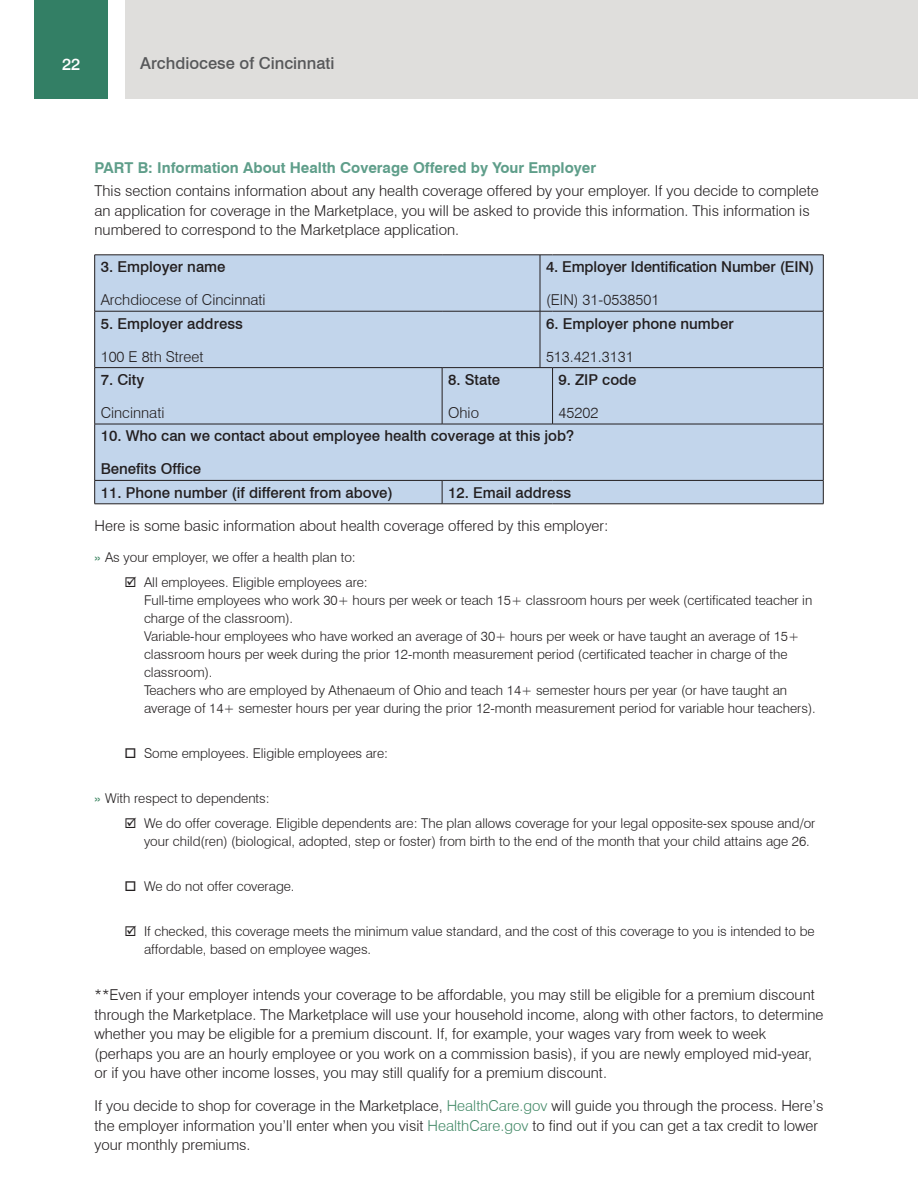
<style>
.page{position:relative;width:918px;height:1188px;background:#fff}
.page>*{position:absolute;margin:0;border:0;box-sizing:border-box;transform-origin:0 0}
.t1{font:500 16.5px "Swiss 721 BT";color:#57585a}
.t2{font:500 16.5px "Swiss 721 BT";color:#fff}
.Body_Text{font:300 15px/19.5px "Swiss 721 BT";color:#231f20}
.Body_Text-2{font:500 15px "Swiss 721 BT";color:#231f20}
.Subheader_2{font:700 15px "Swiss 721 BT";color:#5f9e8a}
.t3{font:300 13.5px/18px "Swiss 721 BT";color:#231f20}
.s1{font-weight:400;color:#448a68}
.s2{color:#448a68}
</style>
<div class="page">
<div style="left:125px;top:0;width:793px;height:99px;background:#dfdedc"></div>
<div style="left:35px;top:0;width:73px;height:99px;background:#337f65"></div>
<div style="left:95px;top:256px;width:728px;height:248px;background:#c2d5eb"></div>
<hr style="left:94px;top:255px;width:348px;height:1px;background:#231f20">
<hr style="left:94px;top:255px;width:1px;height:56px;background:#231f20">
<hr style="left:442px;top:255px;width:98px;height:1px;background:#231f20">
<svg style="left:541px;top:255px;width:12px;height:1px"></svg>
<hr style="left:540px;top:255px;width:1px;height:56px;background:#231f20">
<hr style="left:553px;top:255px;width:271px;height:1px;background:#231f20">
<hr style="left:823px;top:255px;width:1px;height:56px;background:#231f20">
<hr style="left:94px;top:311px;width:348px;height:1px;background:#231f20">
<hr style="left:94px;top:311px;width:1px;height:56px;background:#231f20">
<hr style="left:442px;top:311px;width:98px;height:1px;background:#231f20">
<svg style="left:541px;top:311px;width:12px;height:1px"></svg>
<hr style="left:540px;top:311px;width:1px;height:56px;background:#231f20">
<hr style="left:553px;top:311px;width:271px;height:1px;background:#231f20">
<hr style="left:823px;top:311px;width:1px;height:56px;background:#231f20">
<hr style="left:94px;top:367px;width:348px;height:1px;background:#231f20">
<hr style="left:94px;top:368px;width:1px;height:56px;background:#231f20">
<hr style="left:442px;top:367px;width:98px;height:1px;background:#231f20">
<hr style="left:442px;top:368px;width:1px;height:56px;background:#231f20">
<svg style="left:540px;top:367px;width:13px;height:1px"></svg>
<hr style="left:553px;top:367px;width:271px;height:1px;background:#231f20">
<hr style="left:552px;top:368px;width:1px;height:56px;background:#231f20">
<hr style="left:823px;top:368px;width:1px;height:56px;background:#231f20">
<hr style="left:94px;top:424px;width:348px;height:1px;background:#231f20">
<hr style="left:94px;top:424px;width:1px;height:56px;background:#231f20">
<hr style="left:442px;top:424px;width:98px;height:1px;background:#231f20">
<svg style="left:540px;top:424px;width:13px;height:1px"></svg>
<hr style="left:553px;top:424px;width:271px;height:1px;background:#231f20">
<hr style="left:823px;top:424px;width:1px;height:56px;background:#231f20">
<hr style="left:94px;top:480px;width:348px;height:1px;background:#231f20">
<svg style="left:94px;top:481px;width:1px;height:23px"></svg>
<hr style="left:442px;top:480px;width:98px;height:1px;background:#231f20">
<svg style="left:442px;top:481px;width:1px;height:23px"></svg>
<svg style="left:540px;top:480px;width:13px;height:1px"></svg>
<hr style="left:553px;top:480px;width:271px;height:1px;background:#231f20">
<svg style="left:823px;top:481px;width:1px;height:23px"></svg>
<hr style="left:94px;top:504px;width:348px;height:1px;background:#231f20">
<hr style="left:442px;top:504px;width:98px;height:1px;background:#231f20">
<svg style="left:540px;top:504px;width:13px;height:1px"></svg>
<hr style="left:553px;top:504px;width:271px;height:1px;background:#231f20">
<p class="t2" style="left:62px;top:54px;width:20px">22</p>
<p class="t1" style="left:140px;top:54px;width:196px">Archdiocese of Cincinnati</p>
<p class="Subheader_2" style="left:94px;top:159px;width:503px">PART B: Information About Health Coverage Offered by Your Employer</p>
<p class="Body_Text" style="left:94px;top:181px;width:726px">This section contains information about any health coverage offered by your employer. If you decide to complete an application for coverage in the Marketplace, you will be asked to provide this information. This information is numbered to correspond to the Marketplace application.</p>
<p class="Body_Text-2" style="left:101px;top:258px;width:126px">3. Employer name</p>
<p class="Body_Text" style="left:101px;top:290px;width:167px">Archdiocese of Cincinnati</p>
<p class="Body_Text-2" style="left:546px;top:258px;width:270px">4. Employer Identification Number (EIN)</p>
<p class="Body_Text" style="left:546px;top:290px;width:115px">(EIN) 31-0538501</p>
<p class="Body_Text-2" style="left:101px;top:314px;width:144px">5. Employer address</p>
<p class="Body_Text" style="left:101px;top:346px;width:104px">100 E 8th Street</p>
<p class="Body_Text-2" style="left:546px;top:314px;width:189px">6. Employer phone number</p>
<p class="Body_Text" style="left:546px;top:346px;width:89px">513.421.3131</p>
<p class="Body_Text-2" style="left:101px;top:371px;width:45px">7. City</p>
<p class="Body_Text" style="left:101px;top:403px;width:65px">Cincinnati</p>
<p class="Body_Text-2" style="left:448px;top:371px;width:54px">8. State</p>
<p class="Body_Text" style="left:448px;top:403px;width:32px">Ohio</p>
<p class="Body_Text-2" style="left:559px;top:371px;width:80px">9. ZIP code</p>
<p class="Body_Text" style="left:559px;top:403px;width:41px">45202</p>
<p class="Body_Text-2" style="left:101px;top:427px;width:475px">10. Who can we contact about employee health coverage at this job?</p>
<p class="Body_Text-2" style="left:101px;top:460px;width:102px">Benefits Office</p>
<p class="Body_Text-2" style="left:101px;top:483px;width:294px">11. Phone number (if different from above)</p>
<p class="Body_Text-2" style="left:448px;top:483px;width:125px">12. Email address</p>
<p class="Body_Text" style="left:94px;top:516px;width:516px">Here is some basic information about health coverage offered by this employer:</p>
<p class="t3" style="left:94px;top:549px;width:263px"><span class="s1">»</span> As your employer, we offer a health plan to:</p>
<p class="t3" style="left:144px;top:573px;width:673px">All employees. Eligible employees are:<br>Full-time employees who work 30+ hours per week or teach 15+ classroom hours per week (certificated teacher in charge of the classroom).<br>Variable-hour employees who have worked an average of 30+ hours per week or have taught an average of 15+ classroom hours per week during the prior 12-month measurement period (certificated teacher in charge of the classroom).<br>Teachers who are employed by Athenaeum of Ohio and teach 14+ semester hours per year (or have taught an average of 14+ semester hours per year during the prior 12-month measurement period for variable hour teachers).</p>
<p class="t3" style="left:144px;top:744px;width:246px">Some employees. Eligible employees are:</p>
<p class="t3" style="left:94px;top:789px;width:177px"><span class="s1">»</span> With respect to dependents:</p>
<p class="t3" style="left:144px;top:814px;width:673px">We do offer coverage. Eligible dependents are: The plan allows coverage for your legal opposite-sex spouse and/or your child(ren) (biological, adopted, step or foster) from birth to the end of the month that your child attains age 26.</p>
<p class="t3" style="left:144px;top:877px;width:152px">We do not offer coverage.</p>
<p class="t3" style="left:144px;top:922px;width:672px">If checked, this coverage meets the minimum value standard, and the cost of this coverage to you is intended to be affordable, based on employee wages.</p>
<p class="Body_Text" style="left:94px;top:985px;width:731px">**Even if your employer intends your coverage to be affordable, you may still be eligible for a premium discount through the Marketplace. The Marketplace will use your household income, along with other factors, to determine whether you may be eligible for a premium discount. If, for example, your wages vary from week to week (perhaps you are an hourly employee or you work on a commission basis), if you are newly employed mid-year, or if you have other income losses, you may still qualify for a premium discount.</p>
<p class="Body_Text" style="left:94px;top:1096px;width:730px">If you decide to shop for coverage in the Marketplace, <span class="s2">HealthCare.gov</span> will guide you through the process. Here’s the employer information you’ll enter when you visit <span class="s2">HealthCare.gov</span> to find out if you can get a tax credit to lower your monthly premiums.</p>
</div>
